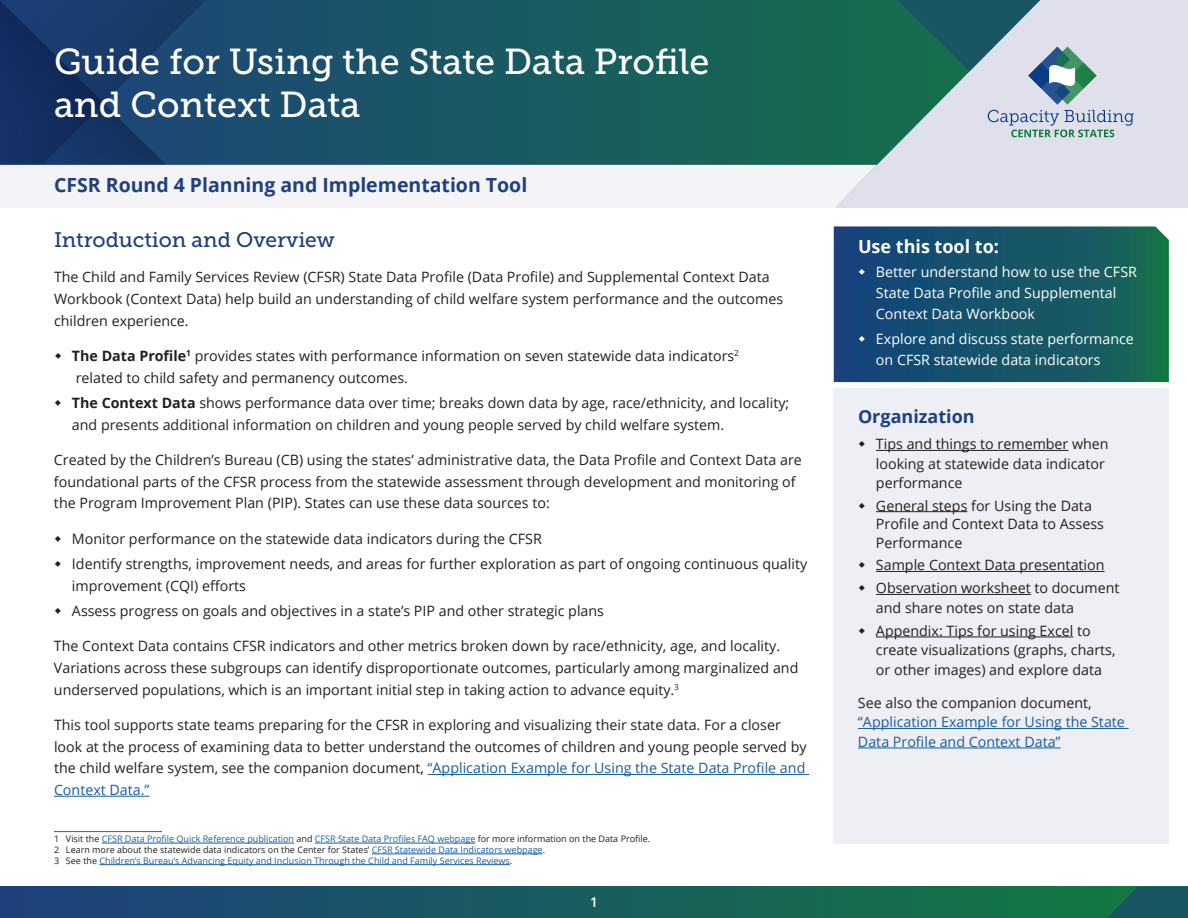
<style>
.page{position:relative;width:1188px;height:918px;background:#fff}
.page>*{position:absolute;margin:0;border:0;box-sizing:border-box;transform-origin:0 0}
.t1{font:36px/43.2px "Museo Slab 500";color:#fff}
.t2{font:21px "Museo Slab 500";color:#1e407e}
.t3{font:700 19.5px "Open Sans";color:#1e407e}
.t4{font:700 18px "Open Sans";color:#fff}
.t5{font:700 18px "Open Sans";color:#1e407e}
.t6{font:14.25px/21.8px "Open Sans";color:#231f20}
.t7{font:14.25px/21px "Open Sans";color:#fff}
.t8{font:14.25px/19.5px "Open Sans";color:#175d9e}
.t9{font:600 13.5px "Open Sans";color:#fff}
.t10{font:9px/10.8px "Open Sans";color:#175d9e}
.s1{font-weight:700}
.s2{color:#175d9e}
.s3{color:#231f20}
</style>
<div class="page">
<div style="left:0;top:0;width:1188px;height:208px;background:#195c5f"></div>
<div style="left:0;top:887px;width:1188px;height:31px;background:linear-gradient(to right,#1e407d,#137b3e)"></div>
<svg style="left:747px;top:0;width:441px;height:208px;fill:#dfe0eb"></svg>
<svg style="left:0;top:0;width:374px;height:165px"></svg>
<div style="left:0;top:165px;width:877px;height:43px;background:#f4f4f8"></div>
<svg style="left:1107px;top:887px;width:81px;height:31px;background:#175b5e"></svg>
<svg style="left:898px;top:0;width:236px;height:137px"></svg>
<hr style="left:428px;top:774px;width:381px;height:1px;background:#175d9e">
<hr style="left:54px;top:796px;width:96px;height:1px;background:#175d9e">
<hr style="left:54px;top:831px;width:108px;height:1px;background:#57585a">
<hr style="left:102px;top:843px;width:192px;height:1px;background:#175d9e">
<hr style="left:315px;top:843px;width:160px;height:1px;background:#175d9e">
<hr style="left:372px;top:854px;width:171px;height:1px;background:#175d9e">
<hr style="left:99px;top:864px;width:411px;height:1px;background:#175d9e">
<svg style="left:834px;top:226px;width:335px;height:156px;background:#175569"></svg>
<div style="left:834px;top:388px;width:335px;height:455px;background:#eeeff4"></div>
<hr style="left:876px;top:450px;width:192px;height:1px;background:#231f20">
<hr style="left:876px;top:511px;width:92px;height:1px;background:#231f20">
<hr style="left:876px;top:571px;width:229px;height:1px;background:#231f20">
<hr style="left:876px;top:594px;width:155px;height:1px;background:#231f20">
<hr style="left:876px;top:637px;width:197px;height:1px;background:#231f20">
<hr style="left:858px;top:728px;width:271px;height:1px;background:#175d9e">
<hr style="left:858px;top:748px;width:203px;height:1px;background:#175d9e">
<svg style="left:859px;top:269px;width:6px;height:6px"></svg>
<svg style="left:859px;top:336px;width:6px;height:6px"></svg>
<h1 class="t1" style="left:54px;top:40px;width:657px">Guide for Using the State Data Profile and Context Data</h1>
<h3 class="t3" style="left:54px;top:171px;width:475px">CFSR Round 4 Planning and Implementation Tool</h3>
<h2 class="t2" style="left:54px;top:228px;width:282px">Introduction and Overview</h2>
<p class="t6" style="left:54px;top:266px;width:731px">The Child and Family Services Review (CFSR) State Data Profile (Data Profile) and Supplemental Context Data<br>Workbook (Context Data) help build an understanding of child welfare system performance and the outcomes children experience.</p>
<p class="t6" style="left:72px;top:344px;width:668px"><span class="s1">The Data Profile</span><sup>1</sup> provides states with performance information on seven statewide data indicators<sup>2 </sup>related to child safety and permanency outcomes.</p>
<p class="t6" style="left:72px;top:391px;width:719px"><span class="s1">The Context Data</span> shows performance data over time; breaks down data by age, race/ethnicity, and locality; and presents additional information on children and young people served by child welfare system.</p>
<p class="t6" style="left:54px;top:448px;width:749px">Created by the Children’s Bureau (CB) using the states’ administrative data, the Data Profile and Context Data are foundational parts of the CFSR process from the statewide assessment through development and monitoring of the Program Improvement Plan (PIP). States can use these data sources to:</p>
<p class="t6" style="left:72px;top:525px;width:737px;line-height:25.2px">Monitor performance on the statewide data indicators during the CFSR<br>Identify strengths, improvement needs, and areas for further exploration as part of ongoing continuous quality</p>
<p class="t6" style="left:72px;top:573px;width:534px;line-height:25.2px">improvement (CQI) efforts<br>Assess progress on goals and objectives in a state’s PIP and other strategic plans</p>
<p class="t6" style="left:54px;top:635px;width:746px">The Context Data contains CFSR indicators and other metrics broken down by race/ethnicity, age, and locality.<br>Variations across these subgroups can identify disproportionate outcomes, particularly among marginalized and underserved populations, which is an important initial step in taking action to advance equity.<sup>3</sup></p>
<p class="t6" style="left:54px;top:713px;width:754px">This tool supports state teams preparing for the CFSR in exploring and visualizing their state data. For a closer look at the process of examining data to better understand the outcomes of children and young people served by the child welfare system, see the companion document, <span class="s2">“Application Example for Using the State Data Profile and Context Data.”</span></p>
<p class="t10" style="left:54px;top:834px;width:598px"><span class="s3">1 Visit the</span> CFSR Data Profile Quick Reference publication <span class="s3">and</span> CFSR State Data Profiles FAQ webpage <span class="s3">for more information on the Data Profile.<br>2 Learn more about the statewide data indicators on the Center for States’</span> CFSR Statewide Data Indicators webpage<span class="s3">.<br>3 See the</span> Children’s Bureau’s Advancing Equity and Inclusion Through the Child and Family Services Reviews<span class="s3">.</span></p>
<p class="t9" style="left:590px;top:893px;width:9px">1</p>
<p class="t4" style="left:858px;top:234px;width:142px">Use this tool to:</p>
<p class="t7" style="left:876px;top:261px;width:262px">Better understand how to use the CFSR<br>State Data Profile and Supplemental<br>Context Data Workbook</p>
<p class="t7" style="left:876px;top:328px;width:259px">Explore and discuss state performance on CFSR statewide data indicators</p>
<p class="t5" style="left:858px;top:404px;width:118px">Organization</p>
<p class="t6" style="left:876px;top:434px;width:234px;line-height:19.5px">Tips and things to remember when looking at statewide data indicator performance</p>
<p class="t6" style="left:876px;top:496px;width:229px;line-height:18.8px">General steps for Using the Data<br>Profile and Context Data to Assess<br>Performance</p>
<p class="t6" style="left:876px;top:553px;width:245px;line-height:23px">Sample Context Data presentation<br>Observation worksheet to document</p>
<p class="t6" style="left:876px;top:596px;width:216px;line-height:23px">and share notes on state data<br>Appendix: Tips for using Excel to</p>
<p class="t6" style="left:876px;top:640px;width:241px;line-height:19.5px">create visualizations (graphs, charts, or other images) and explore data</p>
<p class="t6" style="left:858px;top:691px;width:235px">See also the companion document,</p>
<p class="t8" style="left:858px;top:712px;width:268px">“Application Example for Using the State<br>Data Profile and Context Data”</p>
</div>
